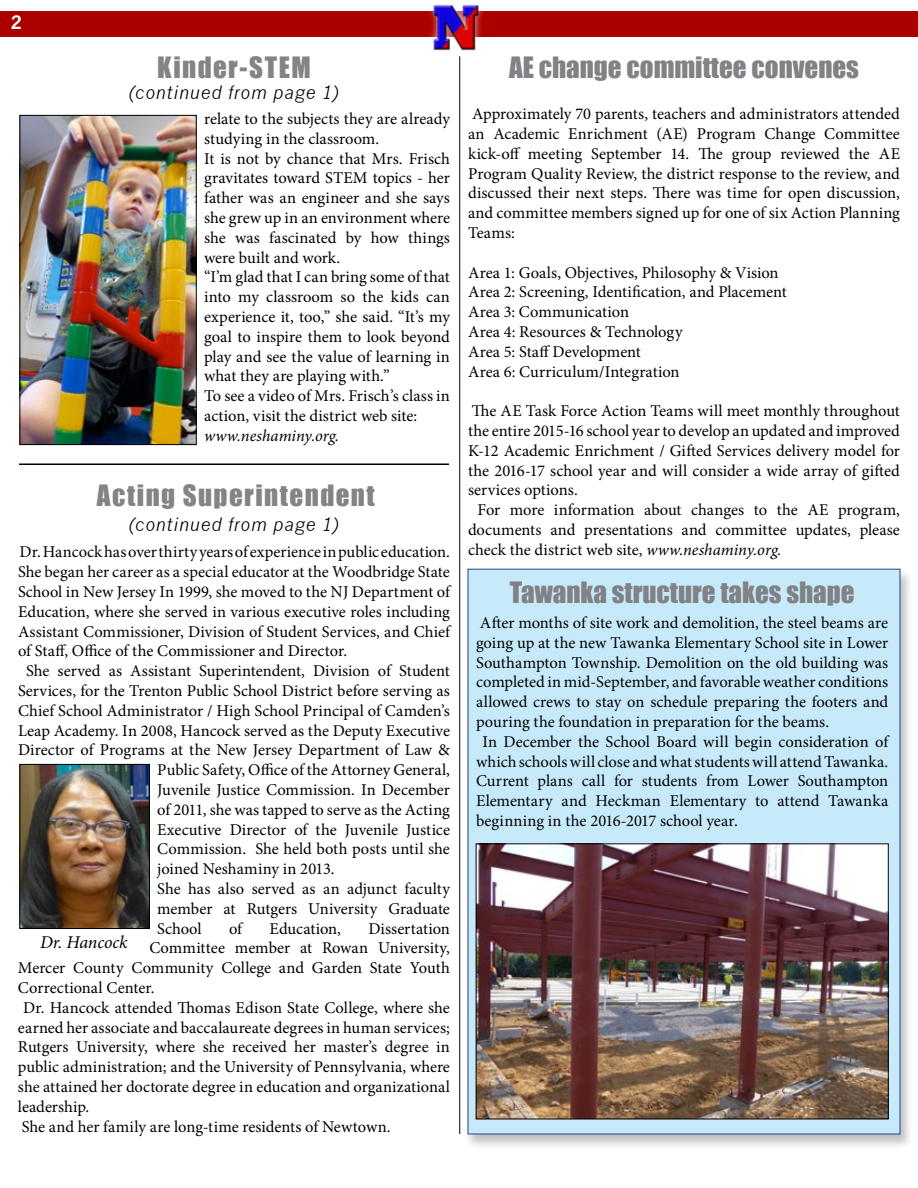
<style>
.page{position:relative;width:918px;height:1188px;background:#fff}
.page>*{position:absolute;margin:0;border:0;box-sizing:border-box;transform-origin:0 0}
.t1{font:27px "Impact";color:#808285}
.t2{font:27px "Impact";letter-spacing:.055em;color:#828487}
.t3{font:italic 18px "News Gothic";letter-spacing:.045em;color:#000}
.t4{font:italic 18px "Minion Pro";letter-spacing:-.005em;color:#000}
.t5{font:700 18px "News Gothic";color:#fff}
.t6{font:16.5px/19.8px "Minion Pro";color:#000}
.t7{font:italic 16.5px "Minion Pro";color:#000}
.s1{font-style:italic}
</style>
<div class="page">
<div style="left:1px;top:11px;width:917px;height:26px;background:#ac0000"></div>
<div style="left:426px;top:0;width:60px;height:54px;background:#fff;opacity:.75"></div>
<img style="left:432px;top:3px;width:48px;height:48px">
<hr style="left:459px;top:56px;width:1px;height:1078px;background:#000">
<div style="left:464px;top:568px;width:449px;height:582px;background:#000;opacity:.25"></div>
<div style="left:468px;top:569px;width:432px;height:565px;background:#c7eafb"></div>
<hr style="left:19px;top:464px;width:430px;height:1px;background:#000">
<img style="left:478px;top:845px;width:409px;height:272px">
<div style="left:476px;top:843px;width:413px;height:276px;border:1px solid #000"></div>
<img style="left:22px;top:766px;width:126px;height:161px">
<div style="left:20px;top:764px;width:130px;height:165px;border:1px solid #000"></div>
<img style="left:22px;top:117px;width:173px;height:326px">
<div style="left:20px;top:115px;width:177px;height:330px;border:1px solid #000"></div>
<p class="t5" style="left:11px;top:12px;width:13px">2</p>
<h1 class="t2" style="left:157px;top:46px;width:155px">Kinder-STEM</h1>
<p class="t3" style="left:129px;top:82px;width:211px">(continued from page 1)</p>
<p class="t6" style="left:204px;top:109px;width:247px">relate to the subjects they are already studying in the classroom.<br>It is not by chance that Mrs. Frisch gravitates toward STEM topics - her father was an engineer and she says she grew up in an environment where she was fascinated by how things were built and work.<br>“I’m glad that I can bring some of that into my classroom so the kids can experience it, too,” she said. “It’s my goal to inspire them to look beyond play and see the value of learning in what they are playing with.”<br>To see a video of Mrs. Frisch’s class in action, visit the district web site:</p>
<p class="t7" style="left:204px;top:424px;width:137px">www.neshaminy.org.</p>
<h1 class="t2" style="left:97px;top:474px;width:279px">Acting Superintendent</h1>
<p class="t3" style="left:129px;top:514px;width:211px">(continued from page 1)</p>
<p class="t6" style="left:20px;top:542px;width:432px">Dr. Hancock has over thirty years of experience in public education.</p>
<p class="t6" style="left:18px;top:562px;width:433px">She began her career as a special educator at the Woodbridge State</p>
<p class="t6" style="left:18px;top:582px;width:433px">School in New Jersey In 1999, she moved to the NJ Department of</p>
<p class="t6" style="left:18px;top:602px;width:434px">Education, where she served in various executive roles including</p>
<p class="t6" style="left:18px;top:622px;width:434px">Assistant Commissioner, Division of Student Services, and Chief</p>
<p class="t6" style="left:18px;top:641px;width:331px">of Staff, Office of the Commissioner and Director.</p>
<p class="t6" style="left:26px;top:661px;width:425px">She served as Assistant Superintendent, Division of Student</p>
<p class="t6" style="left:18px;top:681px;width:434px">Services, for the Trenton Public School District before serving as</p>
<p class="t6" style="left:18px;top:701px;width:433px">Chief School Administrator / High School Principal of Camden’s</p>
<p class="t6" style="left:18px;top:721px;width:434px">Leap Academy. In 2008, Hancock served as the Deputy Executive</p>
<p class="t6" style="left:18px;top:740px;width:434px">Director of Programs at the New Jersey Department of Law &amp;</p>
<p class="t6" style="left:157px;top:760px;width:294px">Public Safety, Office of the Attorney General,</p>
<p class="t6" style="left:157px;top:780px;width:294px">Juvenile Justice Commission. In December</p>
<p class="t6" style="left:157px;top:800px;width:294px">of 2011, she was tapped to serve as the Acting</p>
<p class="t6" style="left:157px;top:820px;width:294px">Executive Director of the Juvenile Justice</p>
<p class="t6" style="left:157px;top:839px;width:294px">Commission. She held both posts until she</p>
<p class="t6" style="left:157px;top:859px;width:179px">joined Neshaminy in 2013.</p>
<p class="t6" style="left:157px;top:879px;width:294px">She has also served as an adjunct faculty</p>
<p class="t6" style="left:157px;top:899px;width:294px">member at Rutgers University Graduate</p>
<p class="t6" style="left:157px;top:919px;width:46px">School</p>
<p class="t6" style="left:229px;top:919px;width:15px">of</p>
<p class="t6" style="left:270px;top:919px;width:73px">Education,</p>
<p class="t6" style="left:368px;top:919px;width:83px">Dissertation</p>
<p class="t6" style="left:149px;top:938px;width:302px">Committee member at Rowan University,</p>
<p class="t6" style="left:18px;top:958px;width:433px">Mercer County Community College and Garden State Youth</p>
<p class="t6" style="left:18px;top:978px;width:138px">Correctional Center.</p>
<p class="t6" style="left:23px;top:998px;width:428px">Dr. Hancock attended Thomas Edison State College, where she</p>
<p class="t6" style="left:18px;top:1018px;width:433px">earned her associate and baccalaureate degrees in human services;</p>
<p class="t6" style="left:18px;top:1037px;width:433px">Rutgers University, where she received her master’s degree in</p>
<p class="t6" style="left:18px;top:1057px;width:433px">public administration; and the University of Pennsylvania, where</p>
<p class="t6" style="left:18px;top:1077px;width:433px">she attained her doctorate degree in education and organizational</p>
<p class="t6" style="left:18px;top:1097px;width:73px">leadership.</p>
<p class="t6" style="left:22px;top:1117px;width:370px">She and her family are long-time residents of Newtown.</p>
<p class="t4" style="left:40px;top:930px;width:89px">Dr. Hancock</p>
<h1 class="t1" style="left:509px;top:46px;width:352px">AE change committee convenes</h1>
<p class="t6" style="left:468px;top:104px;width:434px;text-align:justify">Approximately 70 parents, teachers and administrators attended an Academic Enrichment (AE) Program Change Committee kick-off meeting September 14. The group reviewed the AE Program Quality Review, the district response to the review, and discussed their next steps. There was time for open discussion, and committee members signed up for one of six Action Planning Teams:</p>
<p class="t6" style="left:468px;top:262px;width:320px">Area 1: Goals, Objectives, Philosophy &amp; Vision Area 2: Screening, Identification, and Placement Area 3: Communication<br>Area 4: Resources &amp; Technology<br>Area 5: Staff Development<br>Area 6: Curriculum/Integration</p>
<p class="t6" style="left:472px;top:401px;width:430px">The AE Task Force Action Teams will meet monthly throughout</p>
<p class="t6" style="left:468px;top:421px;width:433px">the entire 2015-16 school year to develop an updated and improved</p>
<p class="t6" style="left:468px;top:441px;width:434px">K-12 Academic Enrichment / Gifted Services delivery model for</p>
<p class="t6" style="left:468px;top:460px;width:434px">the 2016-17 school year and will consider a wide array of gifted</p>
<p class="t6" style="left:468px;top:480px;width:111px">services options.</p>
<p class="t6" style="left:478px;top:500px;width:424px">For more information about changes to the AE program,</p>
<p class="t6" style="left:468px;top:520px;width:434px">documents and presentations and committee updates, please</p>
<p class="t6" style="left:468px;top:540px;width:315px">check the district web site, <span class="s1">www.neshaminy.org.</span></p>
<h1 class="t1" style="left:510px;top:571px;width:346px">Tawanka structure takes shape</h1>
<p class="t6" style="left:480px;top:613px;width:410px">After months of site work and demolition, the steel beams are</p>
<p class="t6" style="left:476px;top:633px;width:414px">going up at the new Tawanka Elementary School site in Lower</p>
<p class="t6" style="left:476px;top:652px;width:414px">Southampton Township. Demolition on the old building was</p>
<p class="t6" style="left:476px;top:672px;width:414px">completed in mid-September, and favorable weather conditions</p>
<p class="t6" style="left:476px;top:692px;width:414px">allowed crews to stay on schedule preparing the footers and</p>
<p class="t6" style="left:476px;top:712px;width:355px">pouring the foundation in preparation for the beams.</p>
<p class="t6" style="left:482px;top:732px;width:407px">In December the School Board will begin consideration of</p>
<p class="t6" style="left:476px;top:751px;width:414px">which schools will close and what students will attend Tawanka.</p>
<p class="t6" style="left:476px;top:771px;width:414px">Current plans call for students from Lower Southampton</p>
<p class="t6" style="left:476px;top:791px;width:414px">Elementary and Heckman Elementary to attend Tawanka</p>
<p class="t6" style="left:476px;top:811px;width:263px">beginning in the 2016-2017 school year.</p>
</div>
